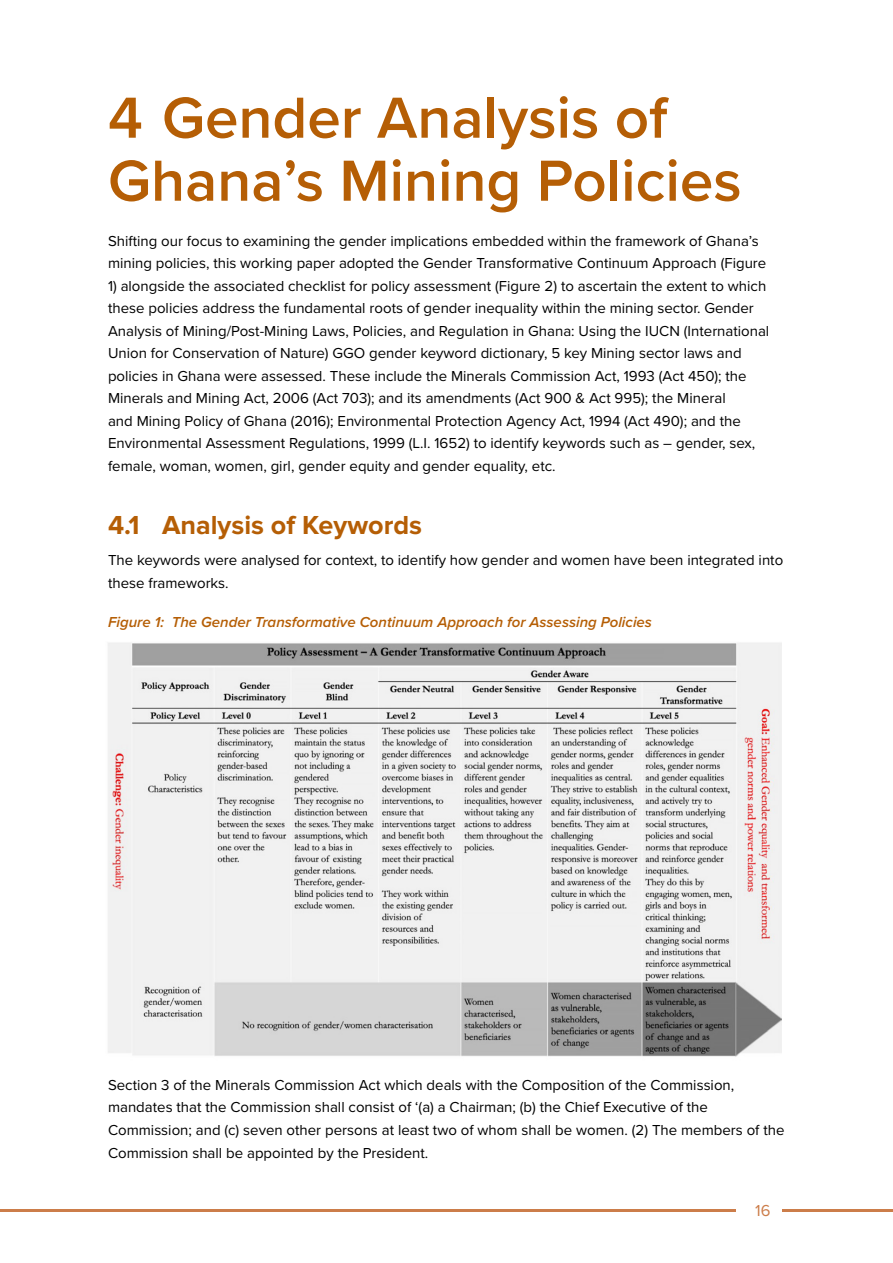
<style>
.page{position:relative;width:893px;height:1263px;background:#fff}
.page>*{position:absolute;margin:0;border:0;box-sizing:border-box;transform-origin:0 0}
.t1{font:600 60px/63px "Proxima Nova";color:#b55e05}
.t2{font:700 27px "Proxima Nova";color:#b55e05}
.t3{font:16.5px "Proxima Nova";color:#cc7d4a}
.t4{font:15px/22.5px "Proxima Nova";color:#000}
.t5{font:italic 600 15px "Proxima Nova";color:#b55e05}
</style>
<div class="page">
<hr style="left:0;top:1209px;width:735px;height:2px;background:#cc7d4a">
<hr style="left:783px;top:1209px;width:110px;height:2px;background:#cc7d4a">
<img style="left:108px;top:643px;width:674px;height:414px">
<h1 class="t1" style="left:108px;top:84px;width:635px">4 Gender Analysis of<br>Ghana’s Mining Policies</h1>
<p class="t4" style="left:108px;top:229px;width:660px">Shifting our focus to examining the gender implications embedded within the framework of Ghana’s mining policies, this working paper adopted the Gender Transformative Continuum Approach (Figure</p>
<p class="t4" style="left:108px;top:274px;width:663px">1) alongside the associated checklist for policy assessment (Figure 2) to ascertain the extent to which these policies address the fundamental roots of gender inequality within the mining sector. Gender Analysis of Mining/Post-Mining Laws, Policies, and Regulation in Ghana: Using the IUCN (International Union for Conservation of Nature) GGO gender keyword dictionary, 5 key Mining sector laws and policies in Ghana were assessed. These include the Minerals Commission Act, 1993 (Act 450); the Minerals and Mining Act, 2006 (Act 703); and its amendments (Act 900 &amp; Act 995); the Mineral<br>and Mining Policy of Ghana (2016); Environmental Protection Agency Act, 1994 (Act 490); and the Environmental Assessment Regulations, 1999 (L.I. 1652) to identify keywords such as – gender, sex, female, woman, women, girl, gender equity and gender equality, etc.</p>
<h2 class="t2" style="left:108px;top:509px;width:316px">4.1 Analysis of Keywords</h2>
<p class="t4" style="left:108px;top:548px;width:677px">The keywords were analysed for context, to identify how gender and women have been integrated into these frameworks.</p>
<p class="t5" style="left:108px;top:611px;width:546px">Figure 1: The Gender Transformative Continuum Approach for Assessing Policies</p>
<p class="t4" style="left:108px;top:1073px;width:678px">Section 3 of the Minerals Commission Act which deals with the Composition of the Commission, mandates that the Commission shall consist of ‘(a) a Chairman; (b) the Chief Executive of the Commission; and (c) seven other persons at least two of whom shall be women. (2) The members of the Commission shall be appointed by the President.</p>
<p class="t3" style="left:755px;top:1198px;width:17px">16</p>
</div>
